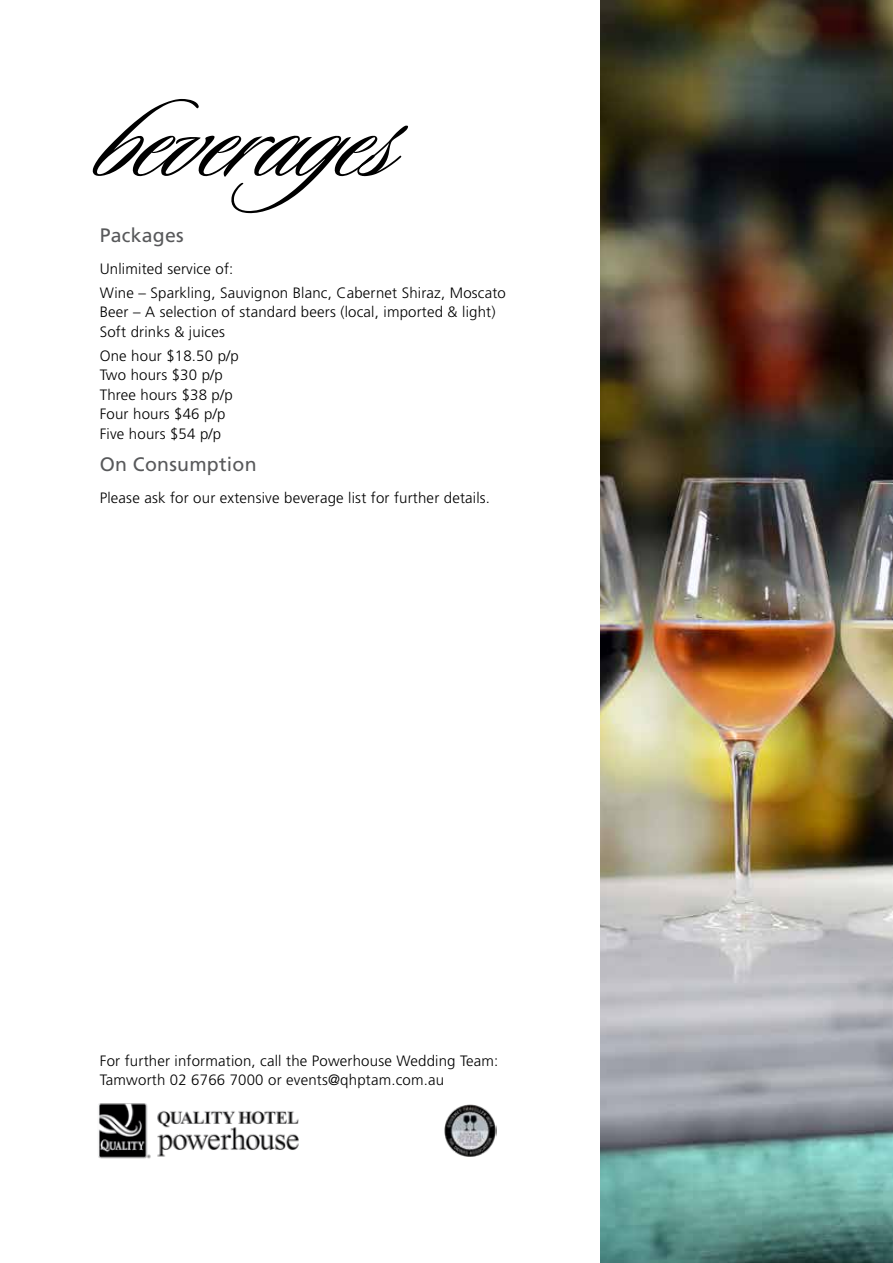
<style>
.page{position:relative;width:893px;height:1263px;background:#fff}
.page>*{position:absolute;margin:0;border:0;box-sizing:border-box;transform-origin:0 0}
.t1{font:132.6px "Sloop Script Two";color:#000}
.t2{font:19.5px "Frutiger";letter-spacing:.01em;color:#58595b}
.t3{font:300 15px/19.5px "Frutiger";letter-spacing:.01em;color:#000}
</style>
<div class="page">
<img style="left:98px;top:1103px;width:201px;height:56px">
<img style="left:444px;top:1104px;width:53px;height:53px">
<img style="left:600px;top:0;width:293px;height:1263px">
<h1 class="t1" style="left:100px;top:69px;width:325px">beverages</h1>
<h2 class="t2" style="left:100px;top:224px;width:86px">Packages</h2>
<p class="t3" style="left:100px;top:257px;width:408px;line-height:23.7px">Unlimited service of:<br>Wine – Sparkling, Sauvignon Blanc, Cabernet Shiraz, Moscato</p>
<p class="t3" style="left:100px;top:303px;width:397px">Beer – A selection of standard beers (local, imported &amp; light)<br>Soft drinks &amp; juices</p>
<p class="t3" style="left:100px;top:346px;width:141px">One hour $18.50 p/p<br>Two hours $30 p/p<br>Three hours $38 p/p<br>Four hours $46 p/p<br>Five hours $54 p/p</p>
<h2 class="t2" style="left:100px;top:453px;width:158px">On Consumption</h2>
<p class="t3" style="left:100px;top:488px;width:392px">Please ask for our extensive beverage list for further details.</p>
<p class="t3" style="left:100px;top:1051px;width:400px">For further information, call the Powerhouse Wedding Team:<br>Tamworth 02 6766 7000 or events@qhptam.com.au</p>
</div>
